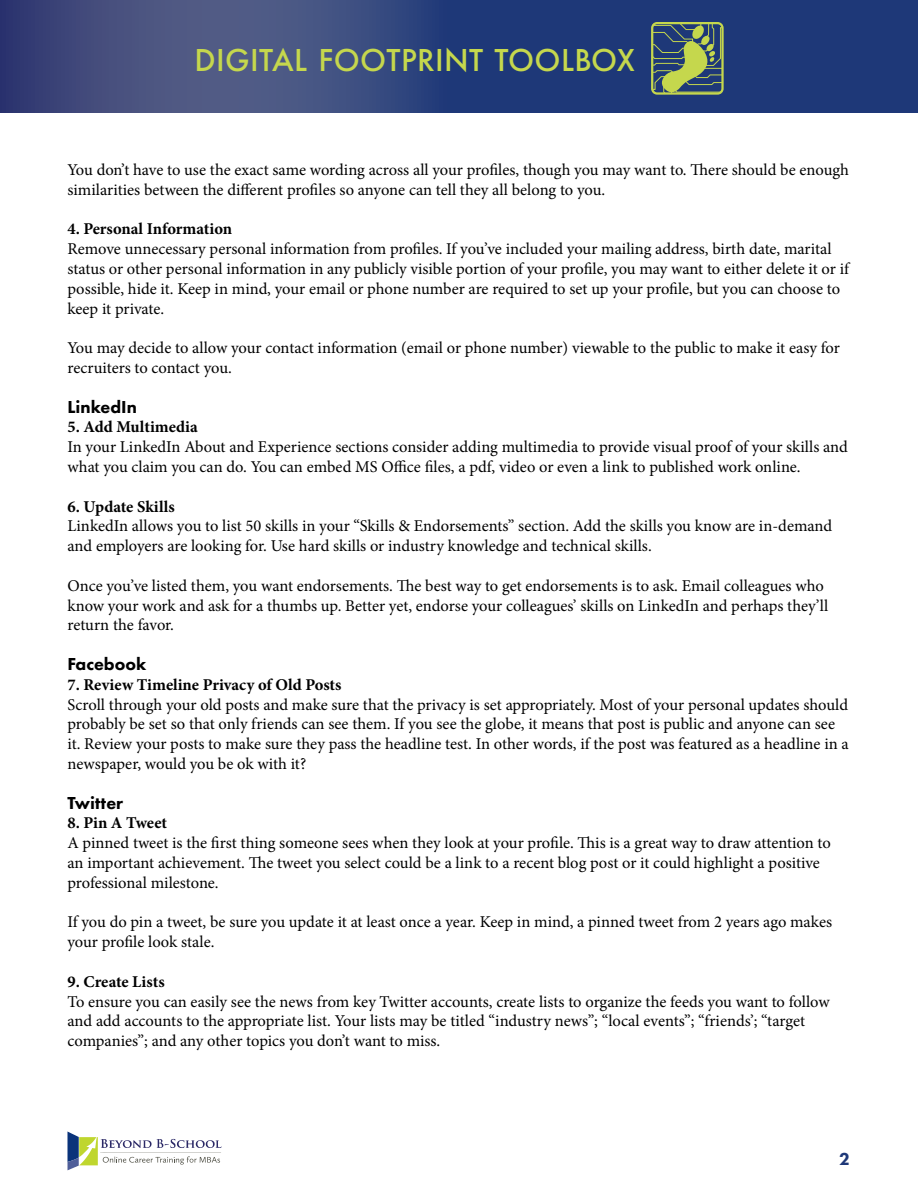
<style>
.page{position:relative;width:918px;height:1188px;background:#fff}
.page>*{position:absolute;margin:0;border:0;box-sizing:border-box;transform-origin:0 0}
.t1{font:500 33px "Futura PT";letter-spacing:.01em;color:#c5d74d}
.t2{font:800 18px "Futura PT";color:#000}
.t3{font:800 18px "Futura PT";color:#1e3878}
.t4{font:16.5px/19.8px "Minion Pro";letter-spacing:-.005em;color:#000}
.t5{font:700 16.5px "Minion Pro";color:#000}
</style>
<div class="page">
<svg style="left:0;top:0;width:918px;height:112px;background:#30437b"></svg>
<svg style="left:67px;top:1132px;width:154px;height:38px"></svg>
<svg style="left:654px;top:25px;width:67px;height:67px;background:#5f7666"></svg>
<div style="left:651px;top:22px;width:73px;height:73px;border:2px solid #c5d74d;border-radius:5px"></div>
<h1 class="t1" style="left:195px;top:40px;width:442px">DIGITAL FOOTPRINT TOOLBOX</h1>
<p class="t4" style="left:68px;top:160px;width:783px">You don’t have to use the exact same wording across all your profiles, though you may want to. There should be enough similarities between the different profiles so anyone can tell they all belong to you.</p>
<p class="t5" style="left:68px;top:218px;width:166px">4. Personal Information</p>
<p class="t4" style="left:68px;top:239px;width:783px">Remove unnecessary personal information from profiles. If you’ve included your mailing address, birth date, marital status or other personal information in any publicly visible portion of your profile, you may want to either delete it or if possible, hide it. Keep in mind, your email or phone number are required to set up your profile, but you can choose to keep it private.</p>
<p class="t4" style="left:68px;top:338px;width:774px">You may decide to allow your contact information (email or phone number) viewable to the public to make it easy for recruiters to contact you.</p>
<p class="t2" style="left:68px;top:395px;width:71px">LinkedIn</p>
<p class="t5" style="left:68px;top:416px;width:132px">5. Add Multimedia</p>
<p class="t4" style="left:68px;top:437px;width:782px">In your LinkedIn About and Experience sections consider adding multimedia to provide visual proof of your skills and what you claim you can do. You can embed MS Office files, a pdf, video or even a link to published work online.</p>
<p class="t5" style="left:68px;top:495px;width:109px">6. Update Skills</p>
<p class="t4" style="left:68px;top:516px;width:766px">LinkedIn allows you to list 50 skills in your “Skills &amp; Endorsements” section. Add the skills you know are in-demand and employers are looking for. Use hard skills or industry knowledge and technical skills.</p>
<p class="t4" style="left:68px;top:576px;width:762px">Once you’ve listed them, you want endorsements. The best way to get endorsements is to ask. Email colleagues who know your work and ask for a thumbs up. Better yet, endorse your colleagues’ skills on LinkedIn and perhaps they’ll return the favor.</p>
<p class="t2" style="left:68px;top:653px;width:80px">Facebook</p>
<p class="t5" style="left:68px;top:673px;width:276px">7. Review Timeline Privacy of Old Posts</p>
<p class="t4" style="left:68px;top:695px;width:783px">Scroll through your old posts and make sure that the privacy is set appropriately. Most of your personal updates should probably be set so that only friends can see them. If you see the globe, it means that post is public and anyone can see it. Review your posts to make sure they pass the headline test. In other words, if the post was featured as a headline in a newspaper, would you be ok with it?</p>
<p class="t2" style="left:68px;top:791px;width:57px">Twitter</p>
<p class="t5" style="left:68px;top:812px;width:101px">8. Pin A Tweet</p>
<p class="t4" style="left:68px;top:833px;width:765px">A pinned tweet is the first thing someone sees when they look at your profile. This is a great way to draw attention to an important achievement. The tweet you select could be a link to a recent blog post or it could highlight a positive professional milestone.</p>
<p class="t4" style="left:68px;top:912px;width:766px">If you do pin a tweet, be sure you update it at least once a year. Keep in mind, a pinned tweet from 2 years ago makes your profile look stale.</p>
<p class="t5" style="left:68px;top:970px;width:99px">9. Create Lists</p>
<p class="t4" style="left:68px;top:992px;width:764px">To ensure you can easily see the news from key Twitter accounts, create lists to organize the feeds you want to follow and add accounts to the appropriate list. Your lists may be titled “industry news”; “local events”; “friends’; “target companies”; and any other topics you don’t want to miss.</p>
<p class="t3" style="left:839px;top:1148px;width:12px">2</p>
</div>
